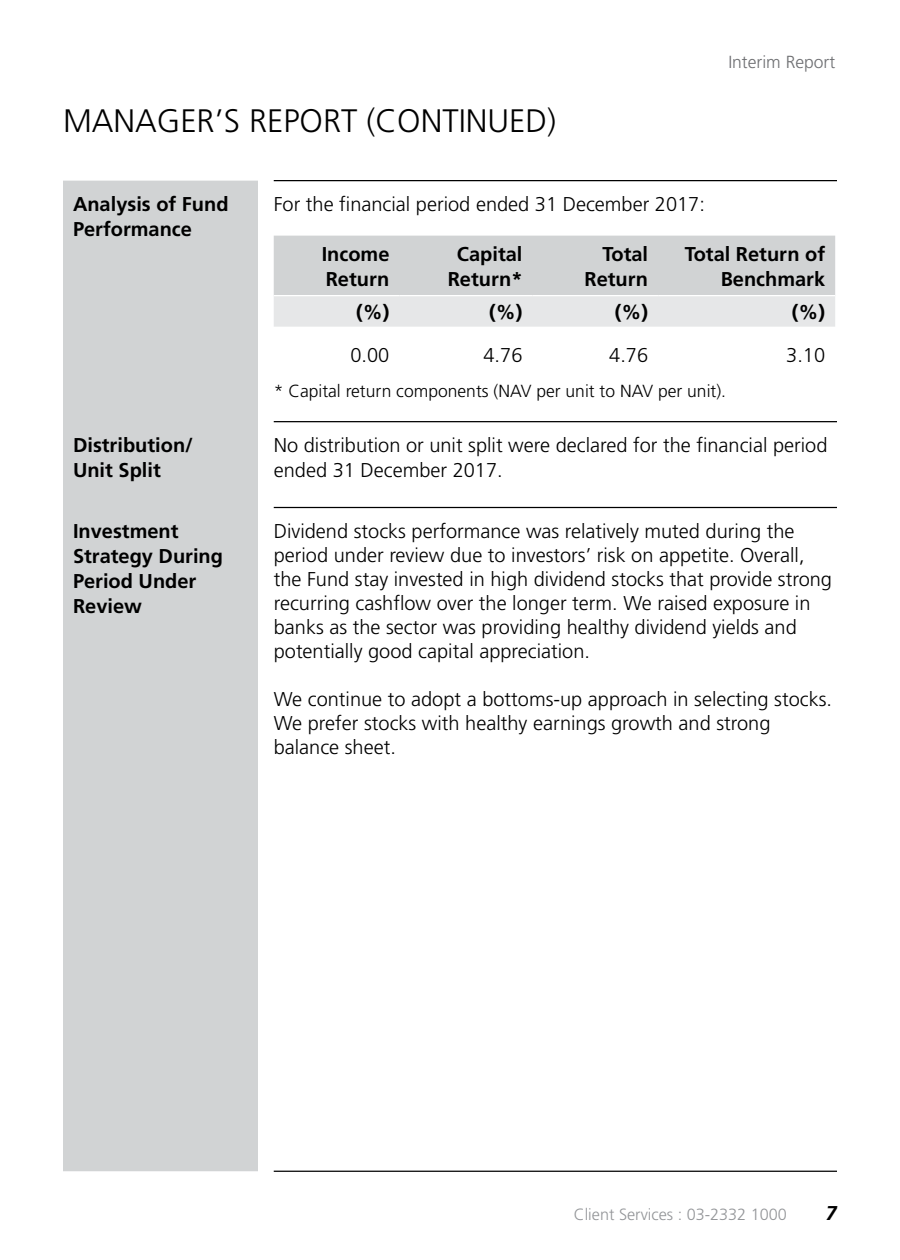
<style>
.page{position:relative;width:900px;height:1260px;background:#fff}
.page>*{position:absolute;margin:0;border:0;box-sizing:border-box;transform-origin:0 0}
.t1{font:300 32.5px "Frutiger";color:#000}
.t2{font:300 20px/24px "Frutiger";color:#000}
.t3{font:700 20px/25px "Frutiger";color:#000}
.t4{font:italic 700 20px "Frutiger";color:#000}
.t5{font:300 17.5px "Frutiger";color:#000}
.t6{font:300 17.5px "Frutiger";color:#6d6e71}
.t7{font:300 16.25px "Frutiger";color:#939598}
</style>
<div class="page">
<div style="left:63px;top:181px;width:195px;height:990px;background:#d1d3d4"></div>
<hr style="left:274px;top:1171px;width:563px;height:1px;background:#000">
<hr style="left:274px;top:421px;width:563px;height:1px;background:#000">
<hr style="left:274px;top:180px;width:563px;height:1px;background:#000">
<hr style="left:274px;top:507px;width:563px;height:1px;background:#000">
<svg style="left:274px;top:236px;width:561px;height:91px;background:#d8dadb"></svg>
<hr style="left:274px;top:295px;width:125px;height:1px;background:#fff">
<hr style="left:399px;top:295px;width:134px;height:1px;background:#fff">
<hr style="left:532px;top:295px;width:126px;height:1px;background:#fff">
<hr style="left:658px;top:295px;width:177px;height:1px;background:#fff">
<h1 class="t1" style="left:63px;top:103px;width:495px">MANAGER’S REPORT (CONTINUED)</h1>
<p class="t6" style="left:728px;top:52px;width:108px">Interim Report</p>
<p class="t3" style="left:73px;top:191px;width:157px">Analysis of Fund<br>Performance</p>
<p class="t2" style="left:274px;top:192px;width:433px">For the financial period ended 31 December 2017:</p>
<p class="t3" style="left:322px;top:241px;width:69px">Income<br>Return</p>
<p class="t3" style="left:448px;top:241px;width:76px;text-align:center">Capital<br>Return*</p>
<p class="t3" style="left:584px;top:241px;width:65px;text-align:right">Total<br>Return</p>
<p class="t3" style="left:685px;top:241px;width:142px;text-align:right">Total Return of<br>Benchmark</p>
<p class="t3" style="left:356px;top:300px;width:35px">(%)</p>
<p class="t3" style="left:489px;top:300px;width:35px">(%)</p>
<p class="t3" style="left:615px;top:300px;width:35px">(%)</p>
<p class="t3" style="left:792px;top:300px;width:35px">(%)</p>
<p class="t2" style="left:350px;top:343px;width:40px">0.00</p>
<p class="t2" style="left:484px;top:343px;width:40px">4.76</p>
<p class="t2" style="left:609px;top:343px;width:40px">4.76</p>
<p class="t2" style="left:786px;top:343px;width:40px">3.10</p>
<p class="t5" style="left:274px;top:381px;width:454px">* Capital return components (NAV per unit to NAV per unit).</p>
<p class="t3" style="left:73px;top:432px;width:121px">Distribution/<br>Unit Split</p>
<p class="t2" style="left:274px;top:432px;width:555px;line-height:25px">No distribution or unit split were declared for the financial period ended 31 December 2017.</p>
<p class="t3" style="left:73px;top:518px;width:152px">Investment<br>Strategy During<br>Period Under<br>Review</p>
<p class="t2" style="left:274px;top:519px;width:560px">Dividend stocks performance was relatively muted during the period under review due to investors’ risk on appetite. Overall, the Fund stay invested in high dividend stocks that provide strong recurring cashflow over the longer term. We raised exposure in banks as the sector was providing healthy dividend yields and potentially good capital appreciation.</p>
<p class="t2" style="left:274px;top:687px;width:560px">We continue to adopt a bottoms-up approach in selecting stocks.<br>We prefer stocks with healthy earnings growth and strong balance sheet.</p>
<p class="t7" style="left:574px;top:1205px;width:215px">Client Services : 03-2332 1000</p>
<p class="t4" style="left:826px;top:1201px;width:13px">7</p>
</div>
